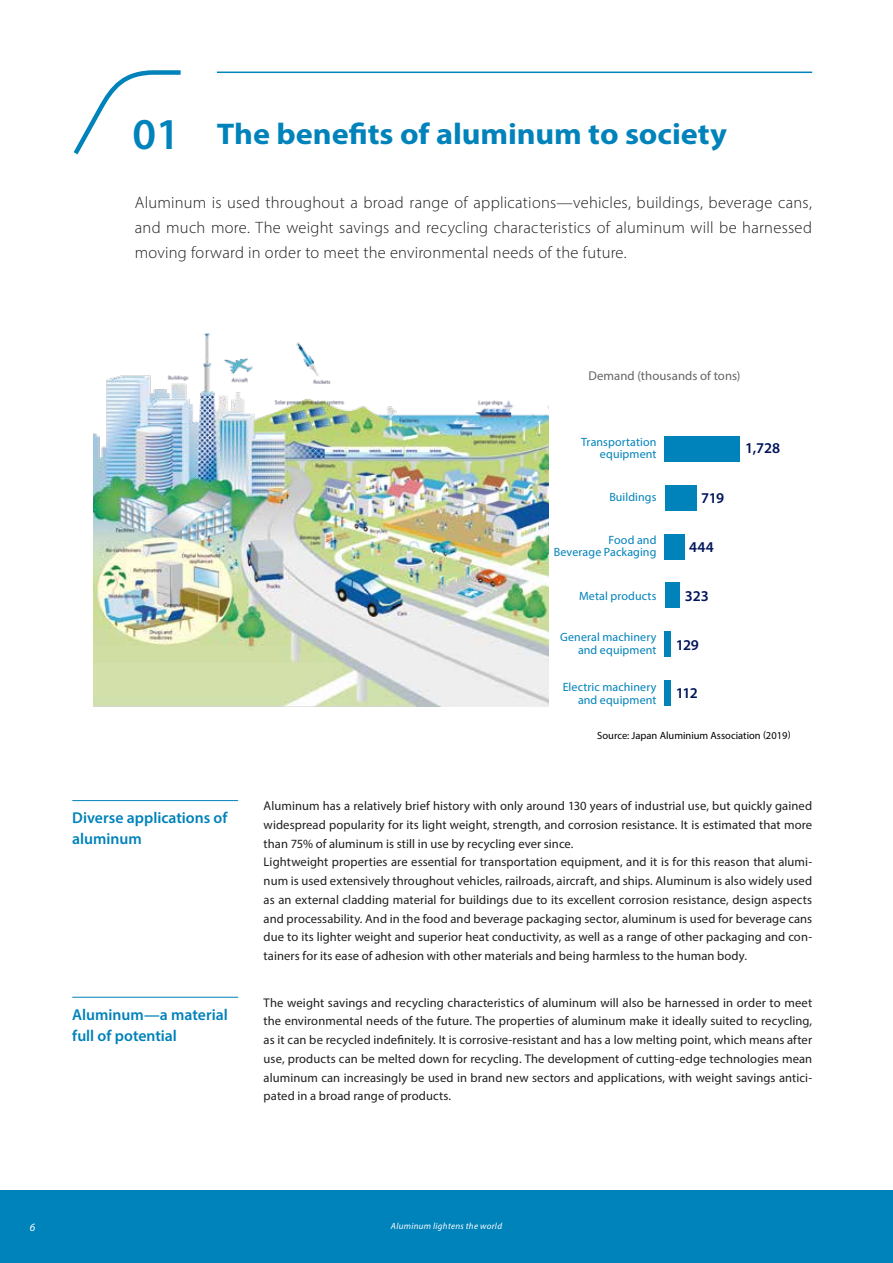
<style>
.page{position:relative;width:893px;height:1263px;background:#fff}
.page>*{position:absolute;margin:0;border:0;box-sizing:border-box;transform-origin:0 0}
.t1{font:700 30px "Myriad Pro";letter-spacing:-.005em;color:#0082ba;scale:1.08 1}
.t2{font:300 16.5px/24.8px "Myriad Pro";letter-spacing:.015em;color:#1f1e1d;text-align:justify}
.t3{font:600 15.75px/21px "Myriad Pro";color:#0082ba}
.t4{font:600 15px "Myriad Pro";letter-spacing:-.015em;color:#00145a}
.t5{font:12.75px "Myriad Pro";letter-spacing:.005em;color:#656464}
.t6{font:12.6px/18.8px "Myriad Pro";letter-spacing:.005em;color:#1f1e1d;text-align:justify}
.t7{font:12px/12.8px "Myriad Pro";letter-spacing:.01em;color:#0082ba;text-align:right}
.t8{font:italic 11.25px "Myriad Pro";color:#fff}
.t9{font:10.5px "Myriad Pro";color:#000}
.t10{font:italic 9px "Myriad Pro";letter-spacing:.035em;color:#fff}
.s1{font-weight:600;font-size:44.25px}
</style>
<div class="page">
<div style="left:0;top:1191px;width:893px;height:72px;background:#0082ba"></div>
<hr style="left:217px;top:72px;width:595px;height:1px;background:#0082ba">
<svg style="left:73px;top:70px;width:108px;height:85px"></svg>
<div style="left:664px;top:436px;width:76px;height:25px;background:#0082ba"></div>
<div style="left:664px;top:485px;width:32px;height:25px;background:#0082ba"></div>
<div style="left:664px;top:534px;width:21px;height:25px;background:#0082ba"></div>
<div style="left:664px;top:583px;width:15px;height:25px;background:#0082ba"></div>
<div style="left:664px;top:632px;width:7px;height:25px;background:#0082ba"></div>
<div style="left:664px;top:680px;width:7px;height:26px;background:#0082ba"></div>
<hr style="left:72px;top:997px;width:166px;height:1px;background:#0082ba">
<hr style="left:72px;top:800px;width:166px;height:1px;background:#0082ba">
<img style="left:94px;top:334px;width:455px;height:373px">
<h1 class="t1" style="left:133px;top:114px;width:552px"><span class="s1">01</span> The benefits of aluminum to society</h1>
<p class="t2" style="left:135px;top:190px;width:679px">Aluminum is used throughout a broad range of applications—vehicles, buildings, beverage cans, and much more. The weight savings and recycling characteristics of aluminum will be harnessed moving forward in order to meet the environmental needs of the future.</p>
<p class="t5" style="left:588px;top:368px;width:154px">Demand (thousands of tons)</p>
<p class="t7" style="left:581px;top:435px;width:77px">Transportation equipment</p>
<p class="t7" style="left:609px;top:490px;width:49px">Buildings</p>
<p class="t7" style="left:554px;top:533px;width:104px">Food and<br>Beverage Packaging</p>
<p class="t7" style="left:579px;top:589px;width:79px">Metal products</p>
<p class="t7" style="left:560px;top:631px;width:98px">General machinery and equipment</p>
<p class="t7" style="left:563px;top:680px;width:95px">Electric machinery and equipment</p>
<p class="t4" style="left:701px;top:488px;width:24px">719</p>
<p class="t4" style="left:689px;top:537px;width:26px">444</p>
<p class="t4" style="left:685px;top:586px;width:25px">323</p>
<p class="t4" style="left:676px;top:635px;width:25px">129</p>
<p class="t4" style="left:676px;top:684px;width:23px">112</p>
<p class="t4" style="left:745px;top:439px;width:36px">1,728</p>
<p class="t9" style="left:597px;top:728px;width:195px">Source: Japan Aluminium Association (2019)</p>
<p class="t3" style="left:72px;top:807px;width:157px">Diverse applications of aluminum</p>
<p class="t6" style="left:264px;top:796px;width:550px;text-align:left">Aluminum has a relatively brief history with only around 130 years of industrial use, but quickly gained widespread popularity for its light weight, strength, and corrosion resistance. It is estimated that more than 75% of aluminum is still in use by recycling ever since.<br>Lightweight properties are essential for transportation equipment, and it is for this reason that alumi&shy;num is used extensively throughout vehicles, railroads, aircraft, and ships. Aluminum is also widely used as an external cladding material for buildings due to its excellent corrosion resistance, design aspects and processability. And in the food and beverage packaging sector, aluminum is used for beverage cans due to its lighter weight and superior heat conductivity, as well as a range of other packaging and con&shy;tainers for its ease of adhesion with other materials and being harmless to the human body.</p>
<p class="t3" style="left:72px;top:1004px;width:157px">Aluminum—a material full of potential</p>
<p class="t6" style="left:264px;top:993px;width:550px">The weight savings and recycling characteristics of aluminum will also be harnessed in order to meet the environmental needs of the future. The properties of aluminum make it ideally suited to recycling, as it can be recycled indefinitely. It is corrosive-resistant and has a low melting point, which means after use, products can be melted down for recycling. The development of cutting-edge technologies mean aluminum can increasingly be used in brand new sectors and applications, with weight savings antici&shy;pated in a broad range of products.</p>
<p class="t8" style="left:30px;top:1221px;width:7px">6</p>
<p class="t10" style="left:391px;top:1221px;width:113px">Aluminum lightens the world</p>
</div>
